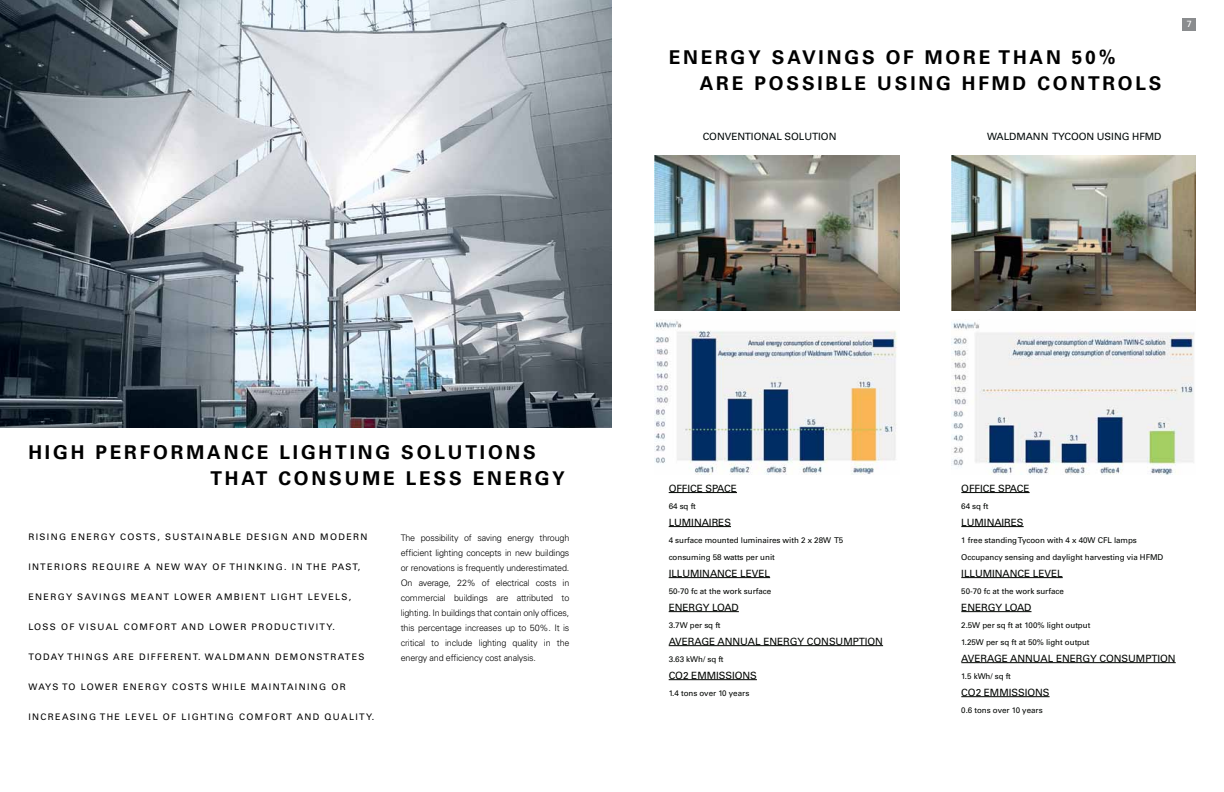
<style>
.page{position:relative;width:1224px;height:792px;background:#fff}
.page>*{position:absolute;margin:0;border:0;box-sizing:border-box;transform-origin:0 0}
.t1{font:700 19px "Univers";letter-spacing:.15em;color:#000}
.t2{font:10px "Univers";letter-spacing:-.005em;color:#000400}
.t3{font:10px "Univers";letter-spacing:-.005em;color:#000808}
.t4{font:300 9px/15px "Univers";letter-spacing:-.02em;color:#000;text-align:justify}
.t5{font:9px "Univers";letter-spacing:.15em;color:#000}
.t6{font:9px "Univers";color:#fff}
.t7{font:8px/17px "Univers";letter-spacing:-.005em;color:#000400}
</style>
<div class="page">
<div style="left:1183px;top:18px;width:13px;height:13px;background:#8a8c8e"></div>
<img style="left:0;top:0;width:612px;height:427px">
<img style="left:951px;top:155px;width:245px;height:155px">
<img style="left:655px;top:155px;width:244px;height:155px">
<hr style="left:669px;top:492px;width:68px;height:1px;background:#000400">
<hr style="left:669px;top:526px;width:62px;height:1px;background:#000400">
<hr style="left:669px;top:577px;width:101px;height:1px;background:#000400">
<hr style="left:669px;top:611px;width:70px;height:1px;background:#000400">
<hr style="left:669px;top:645px;width:214px;height:1px;background:#000400">
<hr style="left:669px;top:679px;width:88px;height:1px;background:#000400">
<hr style="left:961px;top:492px;width:69px;height:1px;background:#000400">
<hr style="left:961px;top:526px;width:63px;height:1px;background:#000400">
<hr style="left:961px;top:577px;width:102px;height:1px;background:#000400">
<hr style="left:961px;top:611px;width:71px;height:1px;background:#000400">
<hr style="left:961px;top:662px;width:215px;height:1px;background:#000400">
<hr style="left:961px;top:696px;width:89px;height:1px;background:#000400">
<img style="left:951px;top:322px;width:243px;height:152px">
<img style="left:655px;top:321px;width:242px;height:153px">
<h1 class="t1" style="left:669px;top:46px;width:232px">ENERGY SAVINGS OF</h1>
<h1 class="t1" style="left:925px;top:46px;width:17px">MORE</h1>
<h1 class="t1" style="left:999px;top:46px;width:17px">THAN</h1>
<h1 class="t1" style="left:1072px;top:46px;width:45px">50%</h1>
<h1 class="t1" style="left:700px;top:72px;width:16px">ARE</h1>
<h1 class="t1" style="left:754px;top:72px;width:15px">POSSI</h1>
<h1 class="t1" style="left:826px;top:72px;width:28px">BLE</h1>
<h1 class="t1" style="left:877px;top:72px;width:16px">USING</h1>
<h1 class="t1" style="left:962px;top:72px;width:92px">HFMD CONTROLS</h1>
<p class="t3" style="left:703px;top:131px;width:15px">CONVENTIONAL</p>
<p class="t3" style="left:785px;top:131px;width:14px">SOLUTION</p>
<p class="t3" style="left:987px;top:131px;width:38px">WALDMANN</p>
<p class="t3" style="left:1052px;top:131px;width:15px">TYCOON</p>
<p class="t3" style="left:1097px;top:131px;width:44px">USING HFM</p>
<p class="t3" style="left:1154px;top:131px;width:9px">D</p>
<p class="t6" style="left:1187px;top:19px;width:7px">7</p>
<h1 class="t1" style="left:28px;top:441px;width:15px">HIGH</h1>
<h1 class="t1" style="left:95px;top:441px;width:17px">PERFORMANCE</h1>
<h1 class="t1" style="left:279px;top:441px;width:28px">LIGHTING</h1>
<h1 class="t1" style="left:401px;top:441px;width:16px">SOLUTIONS</h1>
<h1 class="t1" style="left:210px;top:467px;width:13px">THAT</h1>
<h1 class="t1" style="left:278px;top:467px;width:18px">CONSUME</h1>
<h1 class="t1" style="left:406px;top:467px;width:15px">LESS</h1>
<h1 class="t1" style="left:473px;top:467px;width:17px">ENERGY</h1>
<p class="t5" style="left:28px;top:532px;width:15px">RISING</p>
<p class="t5" style="left:71px;top:532px;width:9px">ENERGY</p>
<p class="t5" style="left:120px;top:532px;width:8px">COSTS</p>
<p class="t5" style="left:157px;top:532px;width:212px">, SUSTAI NABLE D ESIGN AND MOD ERN</p>
<p class="t5" style="left:28px;top:562px;width:137px">INTERIORS REQUIRE A NEW</p>
<p class="t5" style="left:185px;top:562px;width:9px">WAY</p>
<p class="t5" style="left:213px;top:562px;width:25px">OF THINKING</p>
<p class="t5" style="left:284px;top:562px;width:30px">.INTHE</p>
<p class="t5" style="left:332px;top:562px;width:14px">PAST</p>
<p class="t5" style="left:358px;top:562px;width:4px">,</p>
<p class="t5" style="left:28px;top:592px;width:9px">ENERGY</p>
<p class="t5" style="left:77px;top:592px;width:8px">SAVING</p>
<p class="t5" style="left:120px;top:592px;width:233px">S MEANT LOWER AMBIENT LIGHT LEVELS,</p>
<p class="t5" style="left:28px;top:622px;width:8px">LOSS</p>
<p class="t5" style="left:61px;top:622px;width:8px">OF</p>
<p class="t5" style="left:79px;top:622px;width:54px">VISUAL COMFORT</p>
<p class="t5" style="left:181px;top:622px;width:155px">AND LOWER PRODUCTIVITY.</p>
<p class="t5" style="left:28px;top:652px;width:47px">TODAY THINGS</p>
<p class="t5" style="left:113px;top:652px;width:8px">ARE</p>
<p class="t5" style="left:139px;top:652px;width:16px">DIFFERENT</p>
<p class="t5" style="left:198px;top:652px;width:48px">. WAL DMANN</p>
<p class="t5" style="left:275px;top:652px;width:91px">D EMONSTRATES</p>
<p class="t5" style="left:28px;top:682px;width:9px">WAYS</p>
<p class="t5" style="left:62px;top:682px;width:8px">TO</p>
<p class="t5" style="left:81px;top:682px;width:9px">LOWER</p>
<p class="t5" style="left:123px;top:682px;width:9px">ENERGY</p>
<p class="t5" style="left:172px;top:682px;width:48px">COSTS WHILE</p>
<p class="t5" style="left:251px;top:682px;width:8px">MAINTAINING</p>
<p class="t5" style="left:331px;top:682px;width:8px">OR</p>
<p class="t5" style="left:28px;top:712px;width:8px">INCREASING</p>
<p class="t5" style="left:100px;top:712px;width:8px">THE</p>
<p class="t5" style="left:125px;top:712px;width:8px">LEVEL</p>
<p class="t5" style="left:163px;top:712px;width:8px">OF</p>
<p class="t5" style="left:181px;top:712px;width:8px">LIGHTING</p>
<p class="t5" style="left:239px;top:712px;width:9px">COMFORT</p>
<p class="t5" style="left:297px;top:712px;width:79px">AND QUALITY.</p>
<p class="t4" style="left:401px;top:530px;width:170px">The possibility of saving energy through efficient lighting concepts in new buildings or renovations is frequently underestimated.<br>On average, 22% of electrical costs in commercial buildings are attributed to lighting. In buildings that contain only offices, this percentage increases up to 50%. It is critical to include lighting quality in the energy and efficiency cost analysis.</p>
<p class="t2" style="left:669px;top:482px;width:14px">OFFICE</p>
<p class="t2" style="left:706px;top:482px;width:20px">SPACE</p>
<p class="t7" style="left:669px;top:497px;width:29px">64 SQ FT</p>
<p class="t2" style="left:669px;top:516px;width:13px">LUMINAIRES</p>
<p class="t7" style="left:669px;top:531px;width:176px">4 SURFACE MOUNTED LUMINAIRES WITH 2 X 28W T5<br>CONSUMING 58 WATTS PER UNIT</p>
<p class="t2" style="left:669px;top:567px;width:103px">I LLUMINANCE LEVEL</p>
<p class="t7" style="left:669px;top:582px;width:104px">50-70 FC AT THE WORK SURFACE</p>
<p class="t2" style="left:669px;top:601px;width:8px">ENERGY</p>
<p class="t2" style="left:712px;top:601px;width:28px">LOA D</p>
<p class="t7" style="left:669px;top:616px;width:53px">3.7W PER SQ FT</p>
<p class="t2" style="left:669px;top:635px;width:15px">AVERAGE</p>
<p class="t2" style="left:718px;top:635px;width:9px">ANNUAL</p>
<p class="t2" style="left:763px;top:635px;width:8px">ENERGY</p>
<p class="t2" style="left:807px;top:635px;width:9px">CONSUM</p>
<p class="t2" style="left:853px;top:635px;width:13px">PTION</p>
<p class="t7" style="left:669px;top:650px;width:56px">3.63 KWH/ SQ FT</p>
<p class="t2" style="left:669px;top:669px;width:31px">CO2 EMMISSIONS</p>
<p class="t7" style="left:669px;top:684px;width:82px">1.4 TONS OVER 10 YEARS</p>
<p class="t2" style="left:961px;top:482px;width:14px">OFFICE</p>
<p class="t2" style="left:998px;top:482px;width:20px">SPACE</p>
<p class="t7" style="left:961px;top:497px;width:29px">64 SQ FT</p>
<p class="t2" style="left:961px;top:516px;width:13px">LUMINAIRES</p>
<p class="t7" style="left:961px;top:531px;width:203px">1 FREE STANDING TYCOON WITH 4 X 40W CFL LAMPS<br>OCCUPANCY SENSING AND DAYLIGHT HARVESTING VIA HFMD</p>
<p class="t2" style="left:961px;top:567px;width:8px">ILLUMINANCE</p>
<p class="t2" style="left:1033px;top:567px;width:7px">LEVEL</p>
<p class="t7" style="left:961px;top:582px;width:104px">50-70 FC AT THE WORK SURFACE</p>
<p class="t2" style="left:961px;top:601px;width:8px">ENERGY</p>
<p class="t2" style="left:1005px;top:601px;width:8px">LOA</p>
<p class="t2" style="left:1024px;top:601px;width:9px">D</p>
<p class="t7" style="left:961px;top:616px;width:131px">2.5W PER SQ FT AT 100% LIGHT OUTPUT<br>1.25W PER SQ FT AT 50% LIGHT OUTPUT</p>
<p class="t2" style="left:961px;top:652px;width:15px">AVERAGE</p>
<p class="t2" style="left:1010px;top:652px;width:9px">ANNUAL</p>
<p class="t2" style="left:1056px;top:652px;width:8px">ENERGY</p>
<p class="t2" style="left:1100px;top:652px;width:9px">CONSUM</p>
<p class="t2" style="left:1145px;top:652px;width:13px">PTION</p>
<p class="t7" style="left:961px;top:667px;width:51px">1.5 KWH/ SQ FT</p>
<p class="t2" style="left:961px;top:686px;width:31px">CO2 EMMISSIONS</p>
<p class="t7" style="left:961px;top:701px;width:83px">0.6 TONS OVER 10 YEARS</p>
</div>
